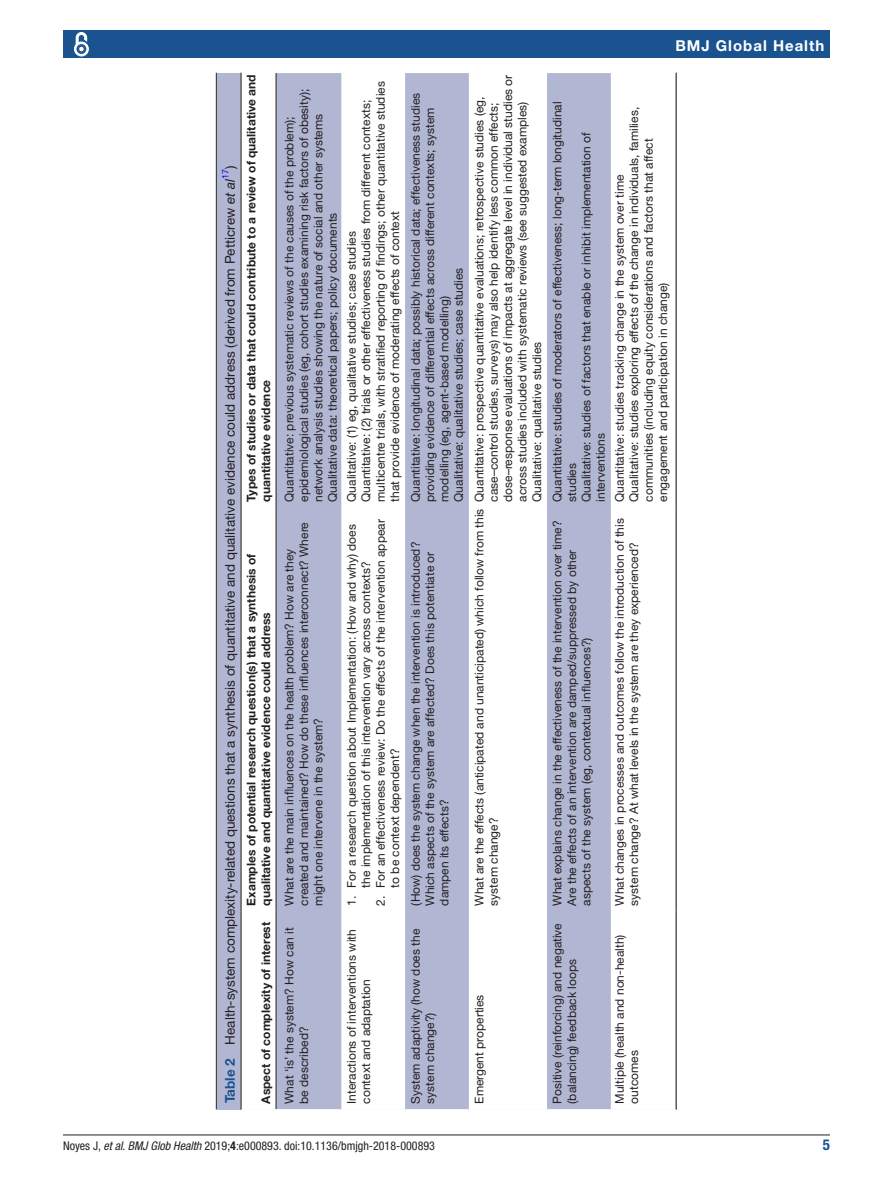
<style>
.page{position:relative;width:893px;height:1191px;background:#fff}
.page>*{position:absolute;margin:0;border:0;box-sizing:border-box;transform-origin:0 0}
.t1{font:700 15px "Helvetica Neue LT Std";letter-spacing:.065em;color:#fff}
.t2{font:700 condensed 15px "Helvetica Neue LT Std";color:#1b5391}
.t3{font:13.5px "Helvetica Neue LT Std";color:#231f20}
.t4{font:12px/14.4px "Helvetica Neue LT Std";color:#231f20}
.t5{font:700 12px/14.4px "Helvetica Neue LT Std";color:#231f20}
.t6{font:condensed 12px "Helvetica Neue LT Std";color:#231f20}
.t7{font:9px "Helvetica Neue LT Std";color:#00f}
.s1{font-weight:700;color:#1b5391}
.s2{font-style:italic}
.s3{font-weight:700}
</style>
<div class="page">
<hr style="left:63px;top:1134px;width:767px;height:1px;background:#231f20">
<div style="left:63px;top:31px;width:767px;height:27px;background:#1b5391"></div>
<svg style="left:74px;top:32px;width:15px;height:25px"></svg>
<div style="left:78px;top:45px;width:7px;height:8px;border:1px solid #1b5391;border-radius:50%"></div>
<div style="left:217px;top:73px;width:459px;height:1036px;background:#b1b7d3"></div>
<hr style="left:216px;top:73px;width:1px;height:1036px;background:#231f20">
<svg style="left:242px;top:73px;width:434px;height:1036px;fill:#fff"></svg>
<hr style="left:241px;top:911px;width:1px;height:198px;background:#231f20">
<hr style="left:276px;top:911px;width:1px;height:198px;background:#231f20">
<hr style="left:241px;top:508px;width:1px;height:403px;background:#231f20">
<hr style="left:276px;top:508px;width:1px;height:403px;background:#231f20">
<hr style="left:241px;top:72px;width:1px;height:436px;background:#231f20">
<hr style="left:276px;top:73px;width:1px;height:435px;background:#231f20">
<hr style="left:676px;top:911px;width:1px;height:198px;background:#231f20">
<hr style="left:676px;top:508px;width:1px;height:403px;background:#231f20">
<hr style="left:676px;top:72px;width:1px;height:436px;background:#231f20">
<hr style="left:241px;top:72px;width:35px;height:1px;background:#fff">
<p class="t3" style="left:222px;top:169px;width:5px;rotate:-90deg">)</p>
<p class="t7" style="left:220px;top:179px;width:11px;rotate:-90deg">17</p>
<p class="t3" style="left:222px;top:1103px;width:926px;rotate:-90deg"><span class="s1">Table 2</span> Health-system complexity-related questions that a synthesis of quantitative and qualitative evidence could address (derived from Petticrew <span class="s2">et al</span></p>
<p class="t5" style="left:244px;top:502px;width:429px;rotate:-90deg">Types of studies or data that could contribute to a review of qualitative and quantitative evidence</p>
<p class="t5" style="left:244px;top:905px;width:353px;rotate:-90deg">Examples of potential research question(s) that a synthesis of qualitative and quantitative evidence could address</p>
<p class="t5" style="left:258px;top:1103px;width:183px;rotate:-90deg">Aspect of complexity of interest</p>
<p class="t4" style="left:344px;top:502px;width:422px;rotate:-90deg">Qualitative: (1) eg, qualitative studies; case studies<br>Quantitative: (2) trials or other effectiveness studies from different contexts; multicentre trials, with stratified reporting of findings; other quantitative studies that provide evidence of moderating effects of context</p>
<p class="t4" style="left:282px;top:502px;width:414px;rotate:-90deg">Quantitative: previous systematic reviews of the causes of the problem); epidemiological studies (eg, cohort studies examining risk factors of obesity); network analysis studies showing the nature of social and other systems Qualitative data: theoretical papers; policy documents</p>
<p class="t4" style="left:282px;top:905px;width:385px;rotate:-90deg">What are the main influences on the health problem? How are they created and maintained? How do these influences interconnect? Where might one intervene in the system?</p>
<p class="t4" style="left:282px;top:1103px;width:178px;rotate:-90deg">What ‘is’ the system? How can it be described?</p>
<p class="t4" style="left:344px;top:887px;width:365px;text-indent:-18px;rotate:-90deg">1. For a research question about Implementation: (How and why) does the implementation of this intervention vary across contexts?</p>
<p class="t4" style="left:373px;top:887px;width:370px;text-indent:-18px;rotate:-90deg">2. For an effectiveness review: Do the effects of the intervention appear to be context dependent?</p>
<p class="t4" style="left:344px;top:1103px;width:176px;rotate:-90deg">Interactions of interventions with context and adaptation</p>
<p class="t4" style="left:408px;top:502px;width:410px;rotate:-90deg">Quantitative: longitudinal data; possibly historical data; effectiveness studies providing evidence of differential effects across different contexts; system modelling (eg, agent-based modelling)<br>Qualitative: qualitative studies; case studies</p>
<p class="t4" style="left:408px;top:905px;width:365px;rotate:-90deg">(How) does the system change when the intervention is introduced?<br>Which aspects of the system are affected? Does this potentiate or dampen its effects?</p>
<p class="t4" style="left:408px;top:1103px;width:176px;rotate:-90deg">System adaptivity (how does the system change?)</p>
<p class="t4" style="left:472px;top:502px;width:428px;rotate:-90deg">Quantitative: prospective quantitative evaluations; retrospective studies (eg, case–control studies, surveys) may also help identify less common effects; dose–response evaluations of impacts at aggregate level in individual studies or across studies included with systematic reviews (see suggested examples)<br>Qualitative: qualitative studies</p>
<p class="t4" style="left:472px;top:905px;width:398px;rotate:-90deg">What are the effects (anticipated and unanticipated) which follow from this system change?</p>
<p class="t4" style="left:472px;top:1103px;width:111px;rotate:-90deg">Emergent properties</p>
<p class="t4" style="left:550px;top:502px;width:402px;rotate:-90deg">Quantitative: studies of moderators of effectiveness; long-term longitudinal studies<br>Qualitative: studies of factors that enable or inhibit implementation of interventions</p>
<p class="t4" style="left:550px;top:905px;width:386px;rotate:-90deg">What explains change in the effectiveness of the intervention over time?<br>Are the effects of an intervention are damped/suppressed by other aspects of the system (eg, contextual influences?)</p>
<p class="t4" style="left:550px;top:1103px;width:182px;rotate:-90deg">Positive (reinforcing) and negative (balancing) feedback loops</p>
<p class="t1" style="left:675px;top:36px;width:150px">BMJ Global Health</p>
<p class="t4" style="left:612px;top:502px;width:396px;rotate:-90deg">Quantitative: studies tracking change in the system over time<br>Qualitative: studies exploring effects of the change in individuals, families, communities (including equity considerations and factors that affect engagement and participation in change)</p>
<p class="t4" style="left:612px;top:905px;width:389px;rotate:-90deg">What changes in processes and outcomes follow the introduction of this system change? At what levels in the system are they experienced?</p>
<p class="t4" style="left:612px;top:1103px;width:171px;rotate:-90deg">Multiple (health and non-health) outcomes</p>
<p class="t6" style="left:63px;top:1138px;width:373px">Noyes J, <span class="s2">et al</span>. <span class="s2">BMJ Glob Health</span> 2019;<span class="s3">4</span>:e000893. doi:10.1136/bmjgh-2018-000893</p>
<p class="t2" style="left:823px;top:1135px;width:9px">5</p>
</div>
